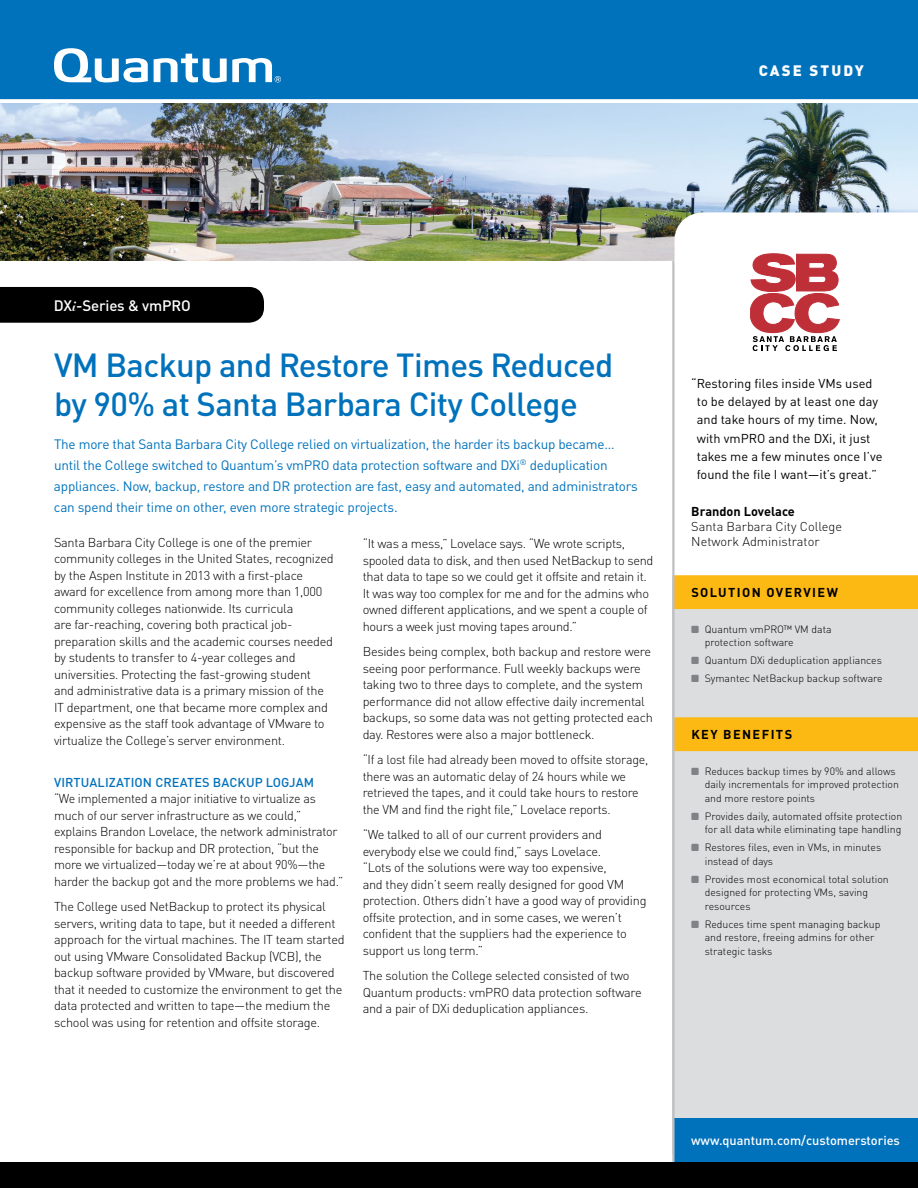
<style>
.page{position:relative;width:918px;height:1188px;background:#fff}
.page>*{position:absolute;margin:0;border:0;box-sizing:border-box;transform-origin:0 0}
.t1{font:500 33px/39.6px "DIN Pro";letter-spacing:-.02em;color:#0072bc}
.t2{font:500 15px "DIN Pro";letter-spacing:-.01em;color:#fff}
.t3{font:900 15px "DIN Pro";letter-spacing:.14em;color:#fff}
.t4{font:13.5px/21px "DIN Pro";letter-spacing:-.015em;color:#0072bc}
.t5{font:300 12.75px/16.5px "DIN Pro";letter-spacing:-.02em;color:#000}
.t6{font:12.75px/18.3px "DIN Pro";color:#000}
.t7{font:300 12.75px/15px "DIN Pro";color:#000}
.t8{font:500 12.75px "DIN Pro";letter-spacing:.01em;color:#0072bc}
.t9{font:500 12.75px "DIN Pro";color:#fff}
.t10{font:700 12.75px "DIN Pro";letter-spacing:.11em;color:#000}
.t11{font:700 12.75px "DIN Pro";color:#000}
.t12{font:300 10.5px/13.5px "DIN Pro";color:#000}
.s1{font-family:"Coronet LT Std";font-weight:700;font-size:24.75px}
.s2{font-family:"Notice Std";font-weight:400;font-size:9px;color:#808285}
</style>
<div class="page">
<div style="left:673px;top:577px;width:245px;height:577px;background:#dcddde"></div>
<svg style="left:675px;top:575px;width:243px;height:176px"></svg>
<div style="left:673px;top:1119px;width:245px;height:69px;background:#0072bc"></div>
<div style="left:0;top:287px;width:264px;height:36px;background:#000"></div>
<div style="left:0;top:0;width:918px;height:113px;background:#0072bc"></div>
<svg style="left:54px;top:48px;width:94px;height:34px"></svg>
<svg style="left:154px;top:54px;width:127px;height:28px"></svg>
<div style="left:0;top:99px;width:918px;height:5px;background:#fff"></div>
<hr style="left:672px;top:208px;width:3px;height:957px;background:#bcbec0">
<div style="left:0;top:1162px;width:918px;height:26px;background:#000"></div>
<img style="left:0;top:104px;width:918px;height:157px">
<svg style="left:675px;top:212px;width:243px;height:139px"></svg>
<p class="t3" style="left:759px;top:58px;width:107px">CASE STUDY</p>
<p class="t2" style="left:54px;top:293px;width:138px">DX<span class="s1">i</span>-Series &amp; vmPRO</p>
<h1 class="t1" style="left:54px;top:341px;width:561px">VM Backup and Restore Times Reduced by 90% at Santa Barbara City College</h1>
<p class="t4" style="left:54px;top:432px;width:585px">The more that Santa Barbara City College relied on virtualization, the harder its backup became… until the College switched to Quantum’s vmPRO data protection software and DXi<sup>®</sup> deduplication appliances. Now, backup, restore and DR protection are fast, easy and automated, and administrators can spend their time on other, even more strategic projects.</p>
<p class="t5" style="left:54px;top:533px;width:281px">Santa Barbara City College is one of the premier community colleges in the United States, recognized by the Aspen Institute in 2013 with a first-place award for excellence from among more than 1,000 community colleges nationwide. Its curricula<br>are far-reaching, covering both practical job&shy;preparation skills and the academic courses needed by students to transfer to 4-year colleges and universities. Protecting the fast-growing student and administrative data is a primary mission of the IT department, one that became more complex and expensive as the staff took advantage of VMware to virtualize the College’s server environment.</p>
<p class="t8" style="left:54px;top:772px;width:262px">VIRTUALIZATION CREATES BACKUP LOGJAM</p>
<p class="t5" style="left:54px;top:789px;width:291px">“We implemented a major initiative to virtualize as much of our server infrastructure as we could,” explains Brandon Lovelace, the network administrator responsible for backup and DR protection, “but the more we virtualized—today we’re at about 90%—the harder the backup got and the more problems we had.”</p>
<p class="t5" style="left:54px;top:897px;width:292px">The College used NetBackup to protect its physical servers, writing data to tape, but it needed a different approach for the virtual machines. The IT team started out using VMware Consolidated Backup (VCB), the backup software provided by VMware, but discovered that it needed to customize the environment to get the data protected and written to tape—the medium the school was using for retention and offsite storage.</p>
<p class="t5" style="left:363px;top:534px;width:292px">“It was a mess,” Lovelace says. “We wrote scripts, spooled data to disk, and then used NetBackup to send that data to tape so we could get it offsite and retain it.<br>It was way too complex for me and for the admins who owned different applications, and we spent a couple of hours a week just moving tapes around.”</p>
<p class="t5" style="left:363px;top:642px;width:292px">Besides being complex, both backup and restore were seeing poor performance. Full weekly backups were taking two to three days to complete, and the system performance did not allow effective daily incremental backups, so some data was not getting protected each day. Restores were also a major bottleneck.</p>
<p class="t5" style="left:363px;top:750px;width:287px">“If a lost file had already been moved to offsite storage, there was an automatic delay of 24 hours while we retrieved the tapes, and it could take hours to restore the VM and find the right file,” Lovelace reports.</p>
<p class="t5" style="left:363px;top:825px;width:285px">“We talked to all of our current providers and everybody else we could find,” says Lovelace.<br>“Lots of the solutions were way too expensive,<br>and they didn’t seem really designed for good VM protection. Others didn’t have a good way of providing offsite protection, and in some cases, we weren’t confident that the suppliers had the experience to support us long term.”</p>
<p class="t5" style="left:363px;top:966px;width:281px">The solution the College selected consisted of two<br>Quantum products: vmPRO data protection software and a pair of DXi deduplication appliances.</p>
<p class="t6" style="left:697px;top:373px;width:187px;text-indent:-6px">“Restoring files inside VMs used to be delayed by at least one day and take hours of my time. Now, with vmPRO and the DXi, it just takes me a few minutes once I’ve found the file I want—it’s great.”</p>
<p class="t11" style="left:691px;top:500px;width:105px">Brandon Lovelace</p>
<p class="t7" style="left:691px;top:517px;width:152px">Santa Barbara City College<br>Network Administrator</p>
<p class="t10" style="left:691px;top:582px;width:148px">SOLUTION OVERVIEW</p>
<p class="t12" style="left:705px;top:621px;width:128px;text-indent:-14px"><span class="s2">~</span> Quantum vmPRO™ VM data protection software</p>
<p class="t12" style="left:691px;top:650px;width:193px;line-height:18px"><span class="s2">~</span> Quantum DXi deduplication appliances <span class="s2">~</span> Symantec NetBackup backup software</p>
<p class="t10" style="left:691px;top:724px;width:102px">KEY BENEFITS</p>
<p class="t12" style="left:705px;top:763px;width:196px;text-indent:-14px"><span class="s2">~</span> Reduces backup times by 90% and allows daily incrementals for improved protection and more restore points</p>
<p class="t12" style="left:691px;top:808px;width:213px;text-align:right"><span class="s2">~</span> Provides daily, automated offsite protection for all data while eliminating tape handling</p>
<p class="t12" style="left:705px;top:840px;width:178px;text-indent:-14px"><span class="s2">~</span> Restores files, even in VMs, in minutes instead of days</p>
<p class="t12" style="left:705px;top:871px;width:185px;text-indent:-14px"><span class="s2">~</span> Provides most economical total solution designed for protecting VMs, saving resources</p>
<p class="t12" style="left:705px;top:916px;width:177px;text-indent:-14px"><span class="s2">~</span> Reduces time spent managing backup and restore, freeing admins for other strategic tasks</p>
<p class="t9" style="left:691px;top:1130px;width:210px">www.quantum.com/customerstories</p>
</div>
